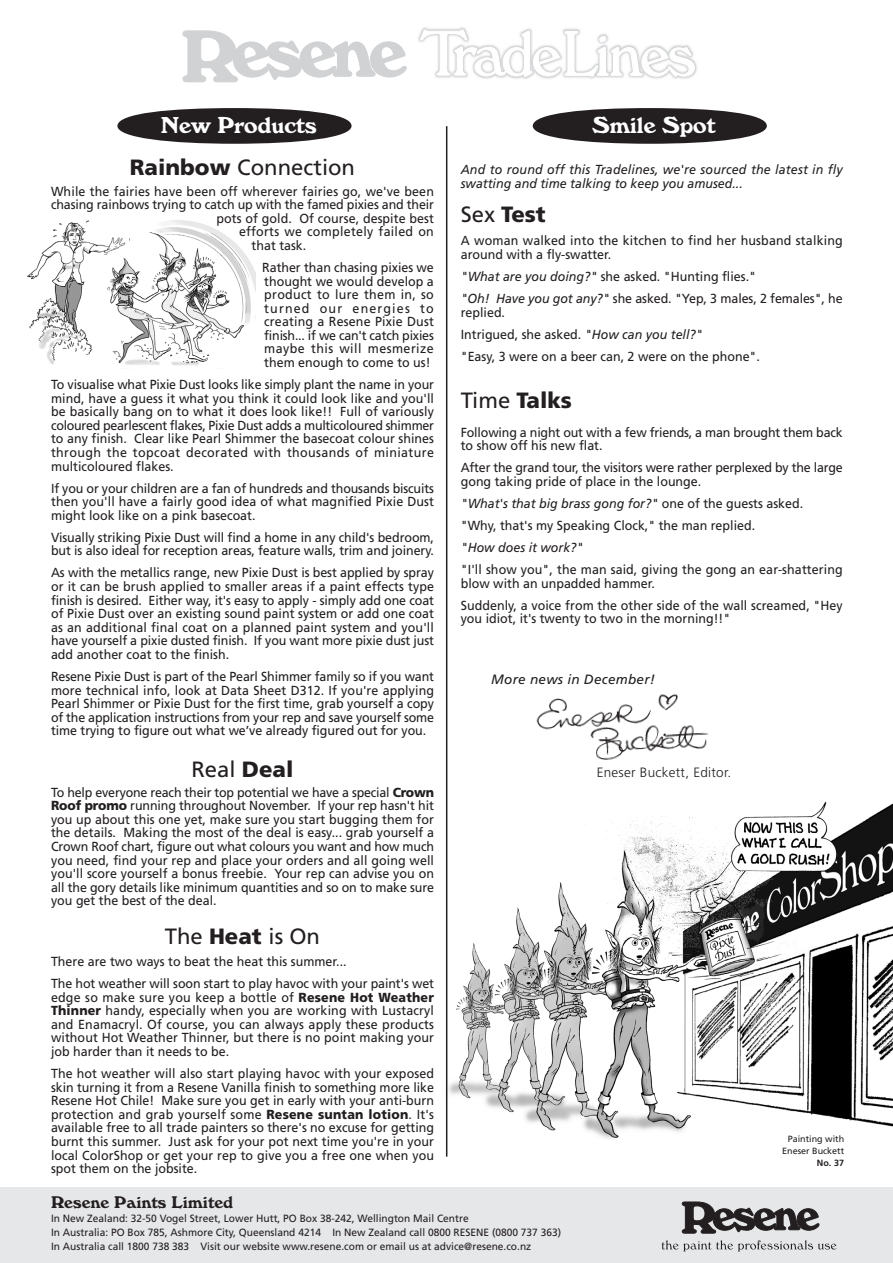
<style>
.page{position:relative;width:893px;height:1263px;background:#fff}
.page>*{position:absolute;margin:0;border:0;box-sizing:border-box;transform-origin:0 0}
.t1{font:24px "Windsor Bold DTC";color:#fff}
.t2{font:22.05px "Frutiger";color:#231f20}
.t3{font:900 22.05px "Frutiger";color:#231f20}
.t4{font:16.5px "Windsor BT";color:#231f20}
.t5{font:300 13.5px "Frutiger";letter-spacing:.02em;color:#231f20}
.t6{font:italic 13.5px "Frutiger";letter-spacing:.02em;color:#231f20}
.t7{font:13.2px/13.6px "Frutiger";color:#231f20;scale:.95 1}
.t8{font:italic 13.2px/13.6px "Frutiger";color:#231f20;scale:.95 1}
.t9{font:13.2px "Frutiger";letter-spacing:.02em;color:#231f20;scale:.95 1}
.t10{font:10.5px/14px "Frutiger";color:#231f20}
.t11{font:9px/12.3px "Frutiger";color:#231f20;text-align:right}
.t12{font:700 9px "Frutiger";color:#231f20}
.s1{font-weight:900}
.s2{font-weight:400}
.s3{font-style:italic}
</style>
<div class="page">
<img style="left:445px;top:800px;width:447px;height:340px">
<img style="left:27px;top:220px;width:229px;height:145px">
<img style="left:536px;top:694px;width:172px;height:66px">
<div style="left:0;top:1187px;width:892px;height:76px;background:#e6e7e9"></div>
<svg style="left:682px;top:1202px;width:137px;height:32px"></svg>
<svg style="left:661px;top:1240px;width:175px;height:11px"></svg>
<img style="left:418px;top:27px;width:279px;height:52px">
<svg style="left:182px;top:30px;width:225px;height:52px"></svg>
<svg style="left:420px;top:29px;width:275px;height:48px"></svg>
<div style="left:117px;top:108px;width:234px;height:36px;background:#231f20;border-radius:50%"></div>
<hr style="left:446px;top:126px;width:1px;height:1031px;background:#231f20">
<div style="left:532px;top:108px;width:235px;height:36px;background:#231f20;border-radius:50%"></div>
<h1 class="t1" style="left:161px;top:116px;width:157px">New Products</h1>
<h2 class="t2" style="left:130px;top:158px;width:227px"><span class="s1">Rainbow</span> Connection</h2>
<p class="t7" style="left:51px;top:185px;width:404px">While the fairies have been off wherever fairies go, we've been</p>
<p class="t7" style="left:51px;top:199px;width:404px">chasing rainbows trying to catch up with the famed pixies and their</p>
<p class="t7" style="left:216px;top:212px;width:230px">pots of gold. Of course, despite best</p>
<p class="t9" style="left:239px;top:226px;width:206px">efforts we completely failed on</p>
<p class="t7" style="left:251px;top:240px;width:59px">that task.</p>
<p class="t7" style="left:262px;top:262px;width:182px;text-align:justify">Rather than chasing pixies we thought we would develop a product to lure them in, so turned our energies to creating a Resene Pixie Dust finish... if we can't catch pixies maybe this will mesmerize them enough to come to us!</p>
<p class="t7" style="left:51px;top:379px;width:404px;text-align:justify">To visualise what Pixie Dust looks like simply plant the name in your mind, have a guess it what you think it could look like and you'll be basically bang on to what it does look like!! Full of variously coloured pearlescent flakes, Pixie Dust adds a multicoloured shimmer to any finish. Clear like Pearl Shimmer the basecoat colour shines through the topcoat decorated with thousands of miniature multicoloured flakes.</p>
<p class="t7" style="left:51px;top:482px;width:404px;text-align:justify">If you or your children are a fan of hundreds and thousands biscuits then you'll have a fairly good idea of what magnified Pixie Dust might look like on a pink basecoat.</p>
<p class="t7" style="left:51px;top:531px;width:404px">Visually striking Pixie Dust will find a home in any child's bedroom, but is also ideal for reception areas, feature walls, trim and joinery.</p>
<p class="t7" style="left:51px;top:567px;width:404px;text-align:justify">As with the metallics range, new Pixie Dust is best applied by spray or it can be brush applied to smaller areas if a paint effects type finish is desired. Either way, it's easy to apply - simply add one coat of Pixie Dust over an existing sound paint system or add one coat as an additional final coat on a planned paint system and you'll have yourself a pixie dusted finish. If you want more pixie dust just add another coat to the finish.</p>
<p class="t7" style="left:51px;top:671px;width:404px;text-align:justify">Resene Pixie Dust is part of the Pearl Shimmer family so if you want more technical info, look at Data Sheet D312. If you're applying Pearl Shimmer or Pixie Dust for the first time, grab yourself a copy of the application instructions from your rep and save yourself some time trying to figure out what we’ve already figured out for you.</p>
<h2 class="t2" style="left:191px;top:761px;width:103px">Real <span class="s1">Deal</span></h2>
<p class="t7" style="left:51px;top:786px;width:404px;text-align:justify">To help everyone reach their top potential we have a special <span class="s1">Crown Roof promo</span> running throughout November. If your rep hasn't hit you up about this one yet, make sure you start bugging them for the details. Making the most of the deal is easy... grab yourself a Crown Roof chart, figure out what colours you want and how much you need, find your rep and place your orders and all going well you'll score yourself a bonus freebie. Your rep can advise you on all the gory details like minimum quantities and so on to make sure you get the best of the deal.</p>
<h2 class="t2" style="left:165px;top:927px;width:157px">The <span class="s1">Heat</span> is On</h2>
<p class="t7" style="left:51px;top:951px;width:404px;line-height:22px">There are two ways to beat the heat this summer...<br>The hot weather will soon start to play havoc with your paint's wet</p>
<p class="t7" style="left:51px;top:991px;width:404px;text-align:justify">edge so make sure you keep a bottle of <span class="s1">Resene Hot Weather Thinner</span> handy, especially when you are working with Lustacryl and Enamacryl. Of course, you can always apply these products without Hot Weather Thinner, but there is no point making your job harder than it needs to be.</p>
<p class="t7" style="left:51px;top:1068px;width:404px;text-align:justify">The hot weather will also start playing havoc with your exposed skin turning it from a Resene Vanilla finish to something more like Resene Hot Chile! Make sure you get in early with your anti-burn protection and grab yourself some <span class="s1">Resene suntan lotion</span>. It's available free to all trade painters so there's no excuse for getting burnt this summer. Just ask for your pot next time you're in your local ColorShop or get your rep to give you a free one when you spot them on the jobsite.</p>
<h1 class="t1" style="left:592px;top:116px;width:124px">Smile Spot</h1>
<p class="t8" style="left:461px;top:164px;width:403px">And to round off this Tradelines, we're sourced the latest in fly swatting and time talking to keep you amused...</p>
<h2 class="t3" style="left:461px;top:205px;width:86px"><span class="s2">Sex</span> Test</h2>
<p class="t7" style="left:460px;top:235px;width:403px">A woman walked into the kitchen to find her husband stalking around with a fly-swatter.</p>
<p class="t7" style="left:460px;top:266px;width:403px;line-height:22px"><span class="s3">"What are you doing?"</span> she asked. "Hunting flies."<br><span class="s3">"Oh! Have you got any?"</span> she asked. "Yep, 3 males, 2 females", he</p>
<p class="t7" style="left:460px;top:302px;width:316px;line-height:22px">replied.<br>Intrigued, she asked. <span class="s3">"How can you tell?"<br></span>"Easy, 3 were on a beer can, 2 were on the phone".</p>
<h2 class="t3" style="left:461px;top:391px;width:113px"><span class="s2">Time</span> Talks</h2>
<p class="t7" style="left:461px;top:426px;width:403px">Following a night out with a few friends, a man brought them back to show off his new flat.</p>
<p class="t7" style="left:461px;top:462px;width:403px">After the grand tour, the visitors were rather perplexed by the large gong taking pride of place in the lounge.</p>
<p class="t7" style="left:461px;top:493px;width:362px;line-height:22px"><span class="s3">"What's that big brass gong for?"</span> one of the guests asked. "Why, that's my Speaking Clock," the man replied.</p>
<p class="t8" style="left:461px;top:542px;width:131px">"How does it work?"</p>
<p class="t7" style="left:461px;top:564px;width:403px">"I'll show you", the man said, giving the gong an ear-shattering blow with an unpadded hammer.</p>
<p class="t7" style="left:461px;top:599px;width:403px">Suddenly, a voice from the other side of the wall screamed, "Hey you idiot, it's twenty to two in the morning!!"</p>
<p class="t6" style="left:491px;top:674px;width:165px">More news in December!</p>
<p class="t5" style="left:596px;top:767px;width:136px">Eneser Buckett, Editor.</p>
<p class="t11" style="left:782px;top:1133px;width:64px">Painting with<br>Eneser Buckett</p>
<p class="t12" style="left:816px;top:1159px;width:29px">No. 37</p>
<p class="t4" style="left:51px;top:1196px;width:183px">Resene Paints Limited</p>
<p class="t10" style="left:51px;top:1212px;width:511px">In New Zealand: 32-50 Vogel Street, Lower Hutt, PO Box 38-242, Wellington Mail Centre<br>In Australia: PO Box 785, Ashmore City, Queensland 4214 In New Zealand call 0800 RESENE (0800 737 363)<br>In Australia call 1800 738 383 Visit our website www.resene.com or email us at advice@resene.co.nz</p>
</div>
